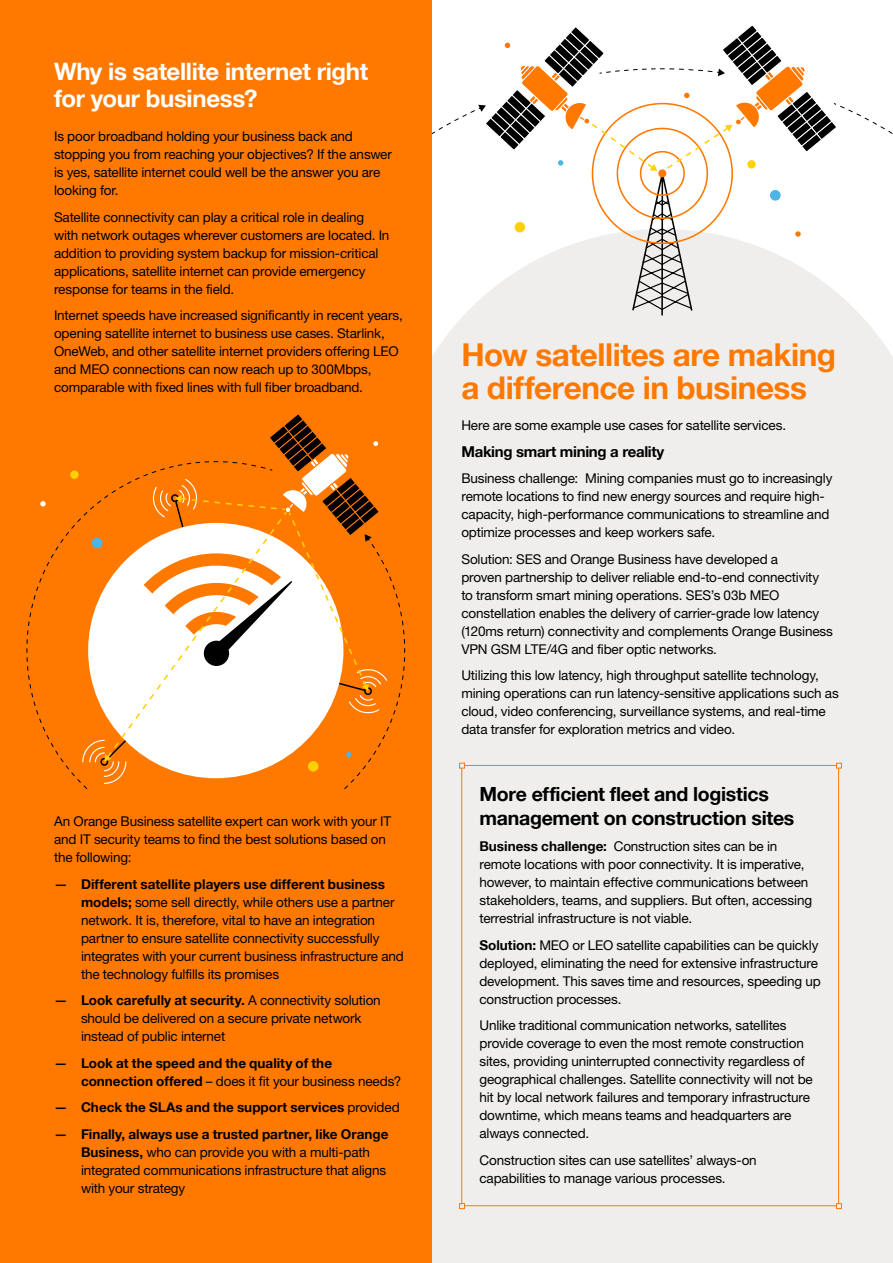
<style>
.page{position:relative;width:893px;height:1263px;background:#fff}
.page>*{position:absolute;margin:0;border:0;box-sizing:border-box;transform-origin:0 0}
.t1{font:700 31.5px/33px "Helvetica 75";letter-spacing:-.015em;color:#ff7900}
.t2{font:700 24px/27px "Helvetica 75";letter-spacing:-.015em;color:#fff}
.t3{font:700 19.5px/24px "Helvetica 75";letter-spacing:-.015em;color:#000}
.t4{font:700 15px "Helvetica 75";letter-spacing:-.02em;color:#000}
.t5{font:13.5px/18px "Helvetica Neue";letter-spacing:-.01em;color:#000}
.t6{font:700 13.5px "Helvetica 75";color:#000}
.s1{font-family:"Helvetica 75";font-weight:700}
.s2{font-family:"Helvetica Neue";font-weight:400}
</style>
<div class="page">
<div style="left:432px;top:378px;width:461px;height:885px;background:#efeeed"></div>
<div style="left:461px;top:765px;width:378px;height:441px;background:#efeeed;border:1px solid #ff7900"></div>
<svg style="left:459px;top:763px;width:6px;height:5px"></svg>
<svg style="left:459px;top:1203px;width:6px;height:6px"></svg>
<svg style="left:836px;top:763px;width:6px;height:5px"></svg>
<svg style="left:836px;top:1203px;width:6px;height:6px"></svg>
<svg style="left:432px;top:25px;width:461px;height:353px"></svg>
<div style="left:0;top:0;width:432px;height:1263px;background:#ff7900"></div>
<svg style="left:27px;top:413px;width:378px;height:376px"></svg>
<h2 class="t2" style="left:54px;top:57px;width:316px">Why is satellite internet right for your business?</h2>
<p class="t5" style="left:54px;top:127px;width:339px">Is poor broadband holding your business back and stopping you from reaching your objectives? If the answer is yes, satellite internet could well be the answer you are looking for.</p>
<p class="t5" style="left:54px;top:208px;width:337px">Satellite connectivity can play a critical role in dealing with network outages wherever customers are located. In addition to providing system backup for mission-critical applications, satellite internet can provide emergency response for teams in the field.</p>
<p class="t5" style="left:54px;top:306px;width:350px">Internet speeds have increased significantly in recent years, opening satellite internet to business use cases. Starlink, OneWeb, and other satellite internet providers offering LEO and MEO connections can now reach up to 300Mbps, comparable with fixed lines with full fiber broadband.</p>
<p class="t5" style="left:54px;top:812px;width:339px">An Orange Business satellite expert can work with your IT and IT security teams to find the best solutions based on the following:</p>
<p class="t6" style="left:54px;top:875px;width:333px">— Different satellite players use different business</p>
<p class="t5" style="left:81px;top:893px;width:324px"><span class="s1">models;</span> some sell directly, while others use a partner network. It is, therefore, vital to have an integration partner to ensure satellite connectivity successfully integrates with your current business infrastructure and the technology fulfills its promises</p>
<p class="t6" style="left:54px;top:992px;width:328px">— Look carefully at security. <span class="s2">A connectivity solution</span></p>
<p class="t5" style="left:81px;top:1009px;width:282px">should be delivered on a secure private network instead of public internet</p>
<p class="t6" style="left:54px;top:1054px;width:280px">— Look at the speed and the quality of the</p>
<p class="t5" style="left:81px;top:1072px;width:322px"><span class="s1">connection offered</span> – does it fit your business needs?</p>
<p class="t6" style="left:54px;top:1099px;width:347px">— Check the SLAs and the support services <span class="s2">provided</span></p>
<p class="t6" style="left:54px;top:1125px;width:336px">— Finally, always use a trusted partner, like Orange</p>
<p class="t5" style="left:81px;top:1143px;width:307px"><span class="s1">Business,</span> who can provide you with a multi-path integrated communications infrastructure that aligns with your strategy</p>
<h1 class="t1" style="left:461px;top:338px;width:376px">How satellites are making a difference in business</h1>
<p class="t5" style="left:461px;top:416px;width:326px">Here are some example use cases for satellite services.</p>
<p class="t4" style="left:461px;top:442px;width:204px">Making smart mining a reality</p>
<p class="t5" style="left:461px;top:469px;width:373px">Business challenge: Mining companies must go to increasingly remote locations to find new energy sources and require high&shy;capacity, high-performance communications to streamline and optimize processes and keep workers safe.</p>
<p class="t5" style="left:461px;top:550px;width:373px">Solution: SES and Orange Business have developed a<br>proven partnership to deliver reliable end-to-end connectivity to transform smart mining operations. SES’s 03b MEO constellation enables the delivery of carrier-grade low latency (120ms return) connectivity and complements Orange Business VPN GSM LTE/4G and fiber optic networks.</p>
<p class="t5" style="left:461px;top:666px;width:379px">Utilizing this low latency, high throughput satellite technology, mining operations can run latency-sensitive applications such as cloud, video conferencing, surveillance systems, and real-time data transfer for exploration metrics and video.</p>
<h3 class="t3" style="left:479px;top:781px;width:316px">More efficient fleet and logistics management on construction sites</h3>
<p class="t5" style="left:479px;top:837px;width:334px"><span class="s1">Business challenge:</span> Construction sites can be in remote locations with poor connectivity. It is imperative, however, to maintain effective communications between stakeholders, teams, and suppliers. But often, accessing terrestrial infrastructure is not viable.</p>
<p class="t5" style="left:479px;top:936px;width:343px"><span class="s1">Solution:</span> MEO or LEO satellite capabilities can be quickly deployed, eliminating the need for extensive infrastructure development. This saves time and resources, speeding up construction processes.</p>
<p class="t5" style="left:479px;top:1016px;width:335px">Unlike traditional communication networks, satellites provide coverage to even the most remote construction sites, providing uninterrupted connectivity regardless of geographical challenges. Satellite connectivity will not be hit by local network failures and temporary infrastructure downtime, which means teams and headquarters are always connected.</p>
<p class="t5" style="left:479px;top:1151px;width:279px">Construction sites can use satellites’ always-on capabilities to manage various processes.</p>
</div>
